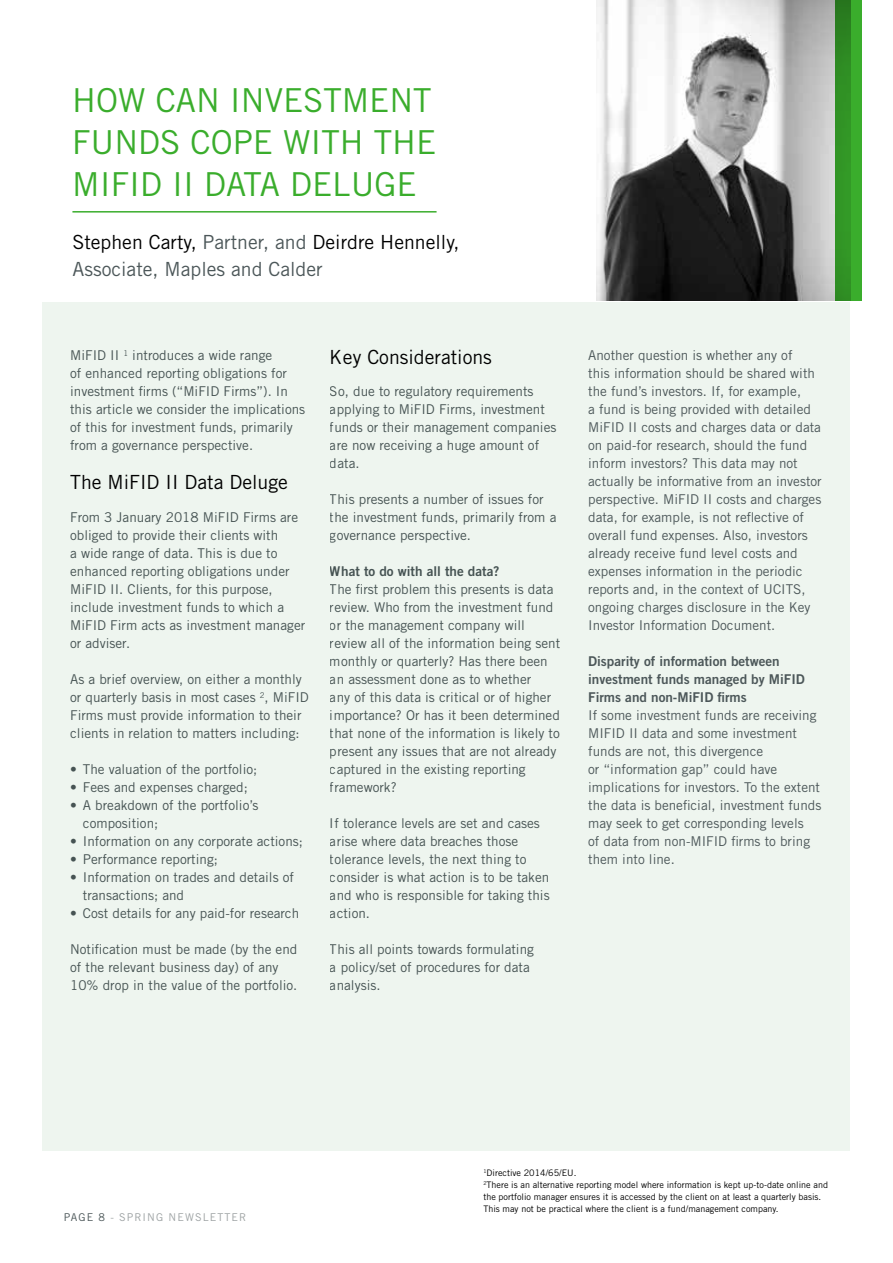
<style>
.page{position:relative;width:893px;height:1263px;background:#fff}
.page>*{position:absolute;margin:0;border:0;box-sizing:border-box;transform-origin:0 0}
.t1{font:33px/42px "Trade Gothic";color:#3aad2c}
.t2{font:19.5px/27px "Trade Gothic";color:#4c5759}
.t3{font:19.5px "Trade Gothic";color:#000}
.t4{font:13.5px/18px "Trade Gothic";color:#4c5759}
.t5{font:13.5px/18px "Trade Gothic Bold Two";color:#4c5759}
.t6{font:10.8px "Trade Gothic";letter-spacing:.1em;color:#9ea3a4}
.t7{font:9px/12px "Trade Gothic";color:#000}
.s1{color:#000}
.s2{color:#4c5759}
</style>
<div class="page">
<div style="left:43px;top:302px;width:807px;height:848px;background:#eef5ef"></div>
<hr style="left:72px;top:211px;width:365px;height:2px;background:#3aad2c">
<img style="left:597px;top:0;width:238px;height:300px">
<svg style="left:835px;top:0;width:27px;height:300px"></svg>
<h1 class="t1" style="left:72px;top:78px;width:365px">HOW CAN INVESTMENT<br>FUNDS COPE WITH THE<br>MIFID II DATA DELUGE</h1>
<h2 class="t2" style="left:72px;top:229px;width:389px"><span class="s1">Stephen Carty,</span> Partner, and <span class="s1">Deirdre Hennelly,<br></span>Associate, Maples and Calder</h2>
<p class="t4" style="left:70px;top:346px;width:237px">MiFID II <sup>1</sup> introduces a wide range<br>of enhanced reporting obligations for investment firms (“MiFID Firms”). In this article we consider the implications of this for investment funds, primarily from a governance perspective.</p>
<h2 class="t3" style="left:70px;top:470px;width:219px">The MiFID II Data Deluge</h2>
<p class="t4" style="left:70px;top:508px;width:237px">From 3 January 2018 MiFID Firms are obliged to provide their clients with<br>a wide range of data. This is due to enhanced reporting obligations under MiFID II. Clients, for this purpose, include investment funds to which a MiFID Firm acts as investment manager or adviser.</p>
<p class="t4" style="left:70px;top:670px;width:240px">As a brief overview, on either a monthly or quarterly basis in most cases <sup>2</sup>, MiFID Firms must provide information to their clients in relation to matters including:</p>
<p class="t4" style="left:70px;top:760px;width:189px">• The valuation of the portfolio;</p>
<p class="t4" style="left:70px;top:778px;width:179px">• Fees and expenses charged;</p>
<p class="t4" style="left:83px;top:796px;width:177px;text-indent:-13px">• A breakdown of the portfolio’s composition;</p>
<p class="t4" style="left:70px;top:832px;width:234px">• Information on any corporate actions;</p>
<p class="t4" style="left:70px;top:850px;width:149px">• Performance reporting;</p>
<p class="t4" style="left:83px;top:868px;width:213px;text-indent:-13px">• Information on trades and details of transactions; and</p>
<p class="t4" style="left:70px;top:904px;width:231px">• Cost details for any paid-for research</p>
<p class="t4" style="left:70px;top:940px;width:229px">Notification must be made (by the end of the relevant business day) of any<br>10% drop in the value of the portfolio.</p>
<h2 class="t3" style="left:330px;top:345px;width:163px">Key Considerations</h2>
<p class="t4" style="left:330px;top:382px;width:228px">So, due to regulatory requirements applying to MiFID Firms, investment funds or their management companies are now receiving a huge amount of data.</p>
<p class="t4" style="left:330px;top:490px;width:228px">This presents a number of issues for the investment funds, primarily from a governance perspective.</p>
<p class="t5" style="left:330px;top:562px;width:171px">What to do with all the data?</p>
<p class="t4" style="left:330px;top:580px;width:232px">The first problem this presents is data review. Who from the investment fund or the management company will review all of the information being sent monthly or quarterly? Has there been an assessment done as to whether<br>any of this data is critical or of higher importance? Or has it been determined that none of the information is likely to present any issues that are not already captured in the existing reporting framework?</p>
<p class="t4" style="left:330px;top:814px;width:221px">If tolerance levels are set and cases arise where data breaches those tolerance levels, the next thing to consider is what action is to be taken and who is responsible for taking this action.</p>
<p class="t4" style="left:330px;top:940px;width:205px">This all points towards formulating a policy/set of procedures for data analysis.</p>
<p class="t4" style="left:588px;top:346px;width:235px">Another question is whether any of<br>this information should be shared with the fund’s investors. If, for example,<br>a fund is being provided with detailed MiFID II costs and charges data or data on paid-for research, should the fund inform investors? This data may not actually be informative from an investor perspective. MiFID II costs and charges data, for example, is not reflective of overall fund expenses. Also, investors already receive fund level costs and expenses information in the periodic reports and, in the context of UCITS, ongoing charges disclosure in the Key Investor Information Document.</p>
<p class="t5" style="left:588px;top:652px;width:218px">Disparity of information between investment funds managed by MiFID<br>Firms and non-MiFID firms</p>
<p class="t4" style="left:588px;top:706px;width:235px">If some investment funds are receiving MIFID II data and some investment funds are not, this divergence<br>or “information gap” could have implications for investors. To the extent the data is beneficial, investment funds may seek to get corresponding levels<br>of data from non-MIFID firms to bring them into line.</p>
<p class="t6" style="left:64px;top:1210px;width:184px"><span class="s2">PAGE 8</span> - SPRING NEWSLETTER</p>
<p class="t7" style="left:483px;top:1167px;width:346px"><sup>1</sup>Directive 2014/65/EU.<br><sup>2</sup>There is an alternative reporting model where information is kept up-to-date online and the portfolio manager ensures it is accessed by the client on at least a quarterly basis.<br>This may not be practical where the client is a fund/management company.</p>
</div>
